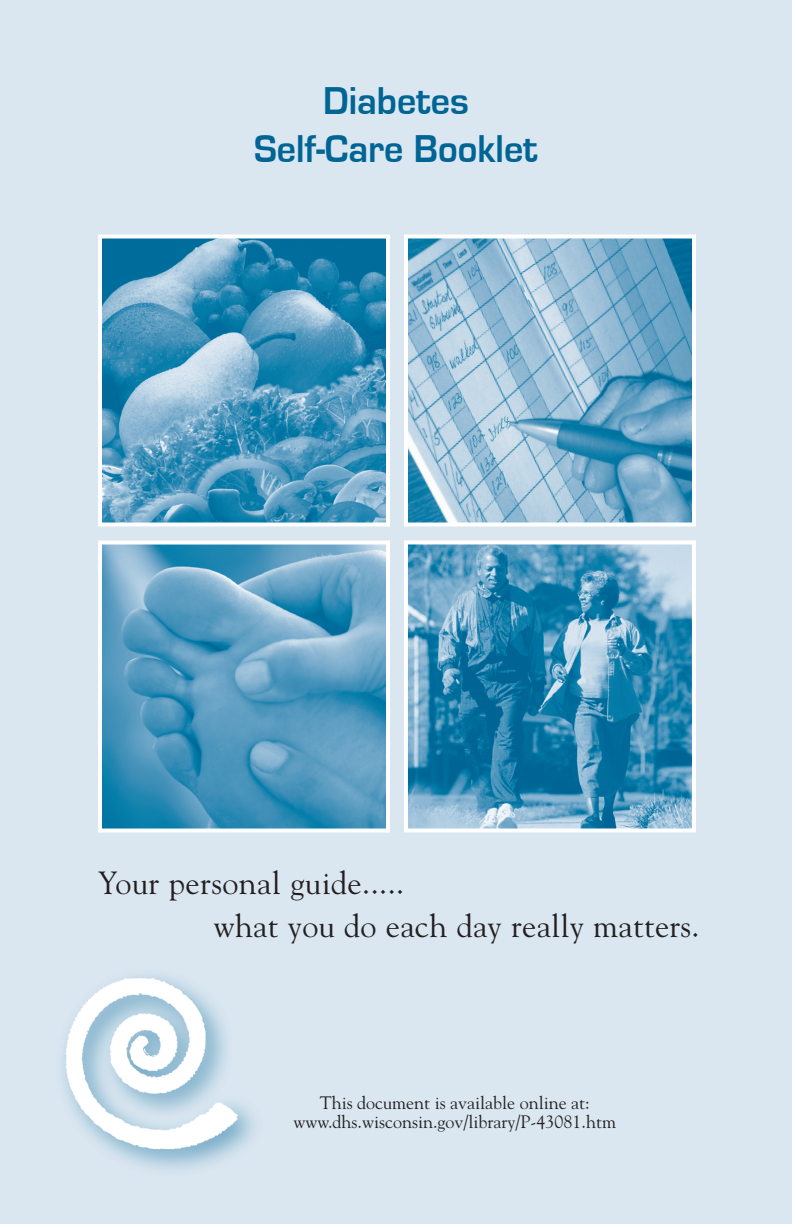
<style>
.page{position:relative;width:792px;height:1224px;background:#dae7f1}
.page>*{position:absolute;margin:0;border:0;box-sizing:border-box;transform-origin:0 0}
.t1{font:700 40px/48.2px "Eurostile";color:#006494;text-align:center;scale:.95 1}
.t2{font:32px/42.6px "Goudy";letter-spacing:.01em;color:#231f20}
.t3{font:18px/19.4px "Goudy";color:#231f20;text-align:center}
</style>
<div class="page">
<img style="left:62px;top:975px;width:193px;height:195px">
<img style="left:103px;top:239px;width:282px;height:282px">
<div style="left:98px;top:234px;width:292px;height:292px;border:4px solid #fff"></div>
<img style="left:409px;top:239px;width:282px;height:282px">
<div style="left:404px;top:234px;width:292px;height:292px;border:4px solid #fff"></div>
<img style="left:103px;top:546px;width:282px;height:282px">
<div style="left:98px;top:541px;width:292px;height:292px;border:4px solid #fff"></div>
<img style="left:409px;top:545px;width:282px;height:282px">
<div style="left:404px;top:540px;width:292px;height:292px;border:4px solid #fff"></div>
<h1 class="t1" style="left:254px;top:78px;width:300px">Diabetes<br>Self-Care Booklet</h1>
<h2 class="t2" style="left:213px;top:861px;width:488px;text-indent:-115px">Your personal guide.....<br>what you do each day really matters.</h2>
<p class="t3" style="left:293px;top:1092px;width:324px">This document is available online at: www.dhs.wisconsin.gov/library/P-43081.htm</p>
</div>
